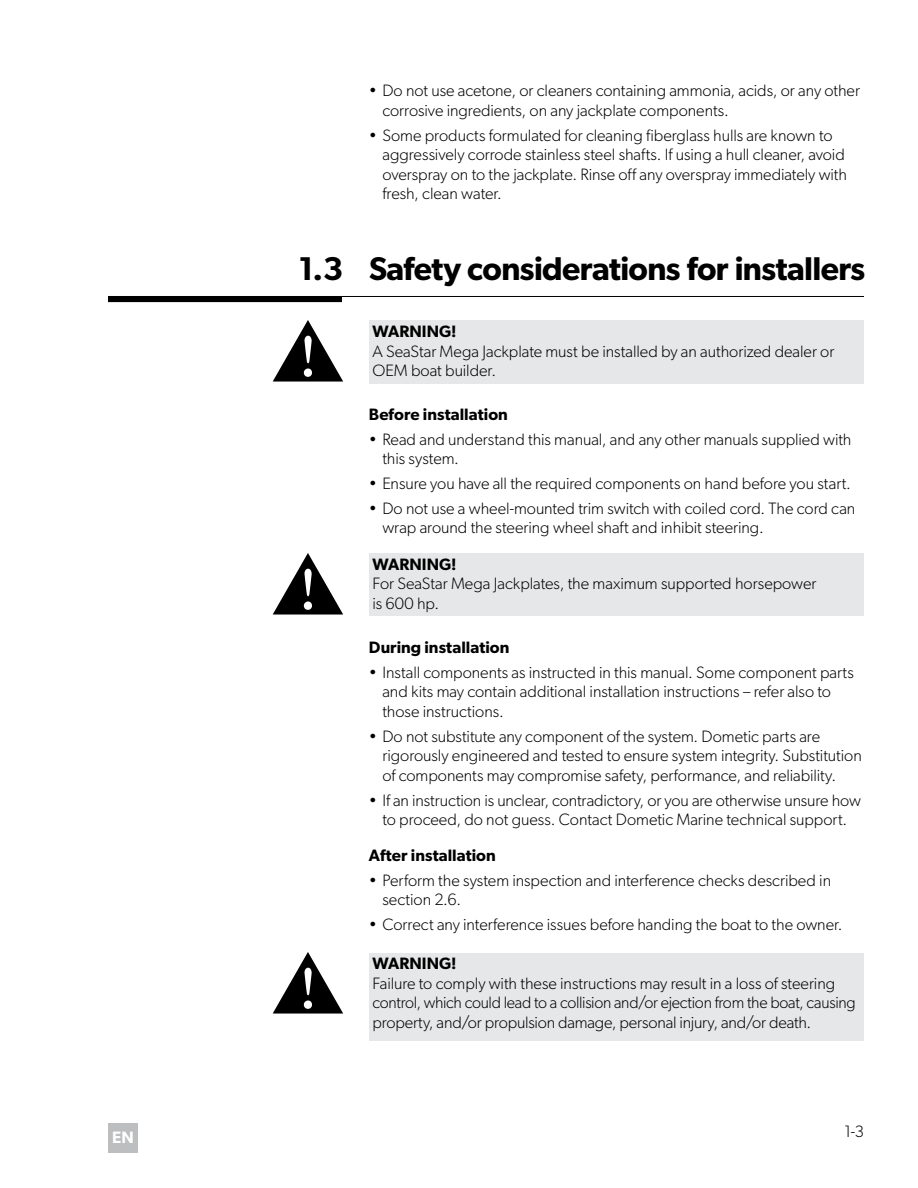
<style>
.page{position:relative;width:918px;height:1188px;background:#fff}
.page>*{position:absolute;margin:0;border:0;box-sizing:border-box;transform-origin:0 0}
.t1{font:600 33px "Gibson";letter-spacing:-.02em;color:#000}
.t2{font:300 16.5px/19.5px "Gibson";color:#000}
.t3{font:600 16.5px "Gibson";letter-spacing:.005em;color:#000}
.t4{font:600 16.5px "Gibson";color:#fff}
</style>
<div class="page">
<div style="left:108px;top:1123px;width:30px;height:30px;background:#bcbec0"></div>
<div style="left:108px;top:296px;width:234px;height:6px;background:#000"></div>
<hr style="left:108px;top:296px;width:756px;height:1px;background:#000">
<div style="left:369px;top:321px;width:495px;height:63px;background:#e6e7e8"></div>
<svg style="left:273px;top:320px;width:70px;height:62px"></svg>
<div style="left:369px;top:953px;width:495px;height:87px;background:#e6e7e8"></div>
<svg style="left:273px;top:952px;width:70px;height:62px"></svg>
<div style="left:369px;top:553px;width:495px;height:63px;background:#e6e7e8"></div>
<svg style="left:273px;top:553px;width:70px;height:62px"></svg>
<p class="t4" style="left:112px;top:1128px;width:23px">EN</p>
<p class="t2" style="left:382px;top:81px;width:479px;text-indent:-13px">• Do not use acetone, or cleaners containing ammonia, acids, or any other corrosive ingredients, on any jackplate components.</p>
<p class="t2" style="left:382px;top:125px;width:466px;text-indent:-13px">• Some products formulated for cleaning fiberglass hulls are known to aggressively corrode stainless steel shafts. If using a hull cleaner, avoid overspray on to the jackplate. Rinse off any overspray immediately with fresh, clean water.</p>
<h1 class="t1" style="left:298px;top:249px;width:568px">1.3 Safety considerations for installers</h1>
<p class="t3" style="left:372px;top:322px;width:86px">WARNING!</p>
<p class="t2" style="left:372px;top:341px;width:463px">A SeaStar Mega Jackplate must be installed by an authorized dealer or<br>OEM boat builder.</p>
<p class="t3" style="left:369px;top:404px;width:140px">Before installation</p>
<p class="t2" style="left:382px;top:429px;width:471px;text-indent:-13px">• Read and understand this manual, and any other manuals supplied with this system.</p>
<p class="t2" style="left:369px;top:473px;width:484px">• Ensure you have all the required components on hand before you start.</p>
<p class="t2" style="left:382px;top:498px;width:474px;text-indent:-13px">• Do not use a wheel-mounted trim switch with coiled cord. The cord can wrap around the steering wheel shaft and inhibit steering.</p>
<p class="t3" style="left:372px;top:554px;width:86px">WARNING!</p>
<p class="t2" style="left:372px;top:573px;width:445px">For SeaStar Mega Jackplates, the maximum supported horsepower is 600 hp.</p>
<p class="t3" style="left:369px;top:637px;width:142px">During installation</p>
<p class="t2" style="left:382px;top:662px;width:473px;text-indent:-13px">• Install components as instructed in this manual. Some component parts and kits may contain additional installation instructions – refer also to those instructions.</p>
<p class="t2" style="left:382px;top:726px;width:481px;text-indent:-13px">• Do not substitute any component of the system. Dometic parts are rigorously engineered and tested to ensure system integrity. Substitution of components may compromise safety, performance, and reliability.</p>
<p class="t2" style="left:369px;top:790px;width:494px;text-align:center">• If an instruction is unclear, contradictory, or you are otherwise unsure how to proceed, do not guess. Contact Dometic Marine technical support.</p>
<p class="t3" style="left:369px;top:845px;width:128px">After installation</p>
<p class="t2" style="left:382px;top:870px;width:450px;text-indent:-13px">• Perform the system inspection and interference checks described in section 2.6.</p>
<p class="t2" style="left:369px;top:915px;width:475px">• Correct any interference issues before handing the boat to the owner.</p>
<p class="t3" style="left:372px;top:954px;width:86px">WARNING!</p>
<p class="t2" style="left:372px;top:973px;width:485px">Failure to comply with these instructions may result in a loss of steering control, which could lead to a collision and/or ejection from the boat, causing property, and/or propulsion damage, personal injury, and/or death.</p>
<p class="t2" style="left:844px;top:1121px;width:21px">1-3</p>
</div>
